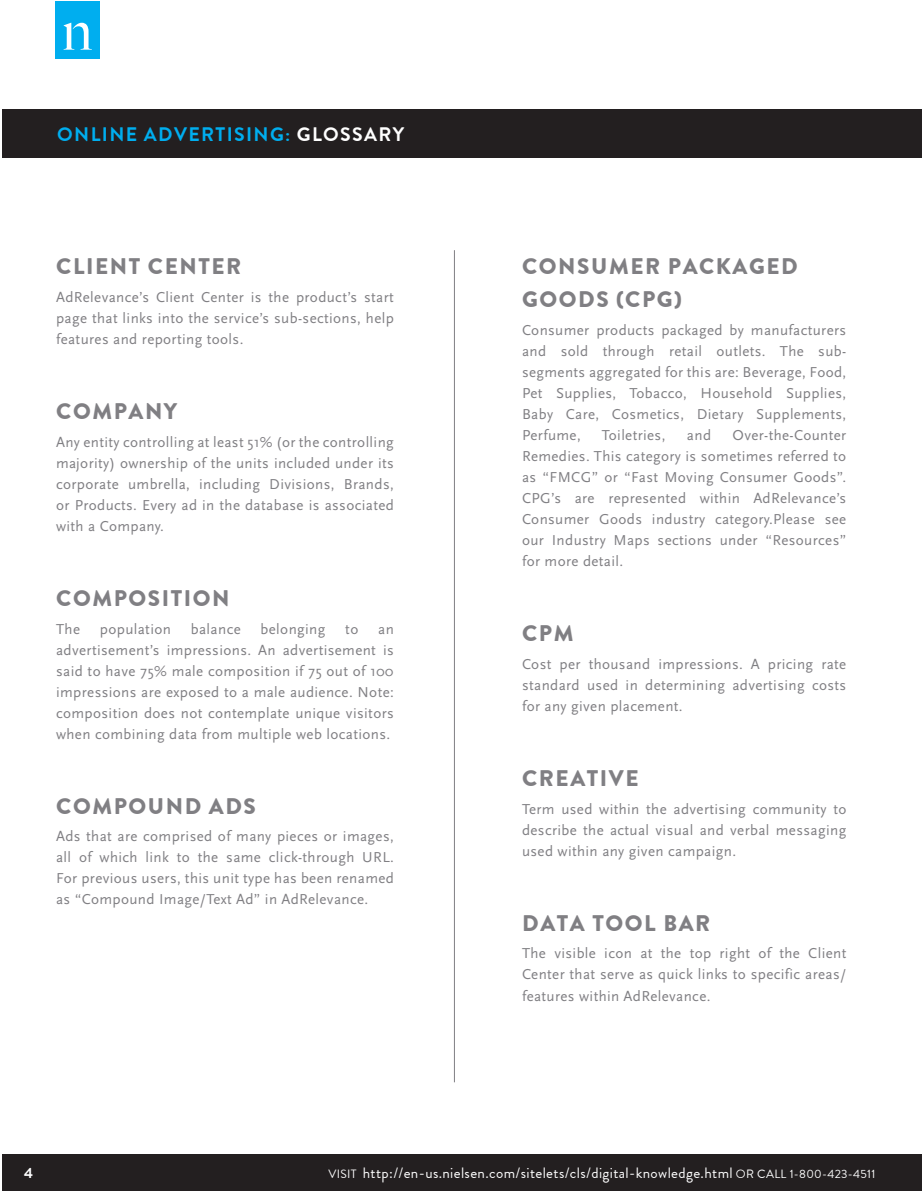
<style>
.page{position:relative;width:922px;height:1192px;background:#fff}
.page>*{position:absolute;margin:0;border:0;box-sizing:border-box;transform-origin:0 0}
.Section_-_Level2{font:900 22.5px/33px "Brandon Grotesque";letter-spacing:.07em;color:#807f83}
.Infographic_title{font:700 19.5px "Brandon Grotesque";letter-spacing:.07em;color:#00aeef}
.Body_copy{font:15px/21px "Scala Sans OT";letter-spacing:.025em;color:#807f83;text-align:justify}
.t1{font:15px "Brandon Grotesque";letter-spacing:.025em;color:#fff}
.t2{font:700 15px "Brandon Grotesque";color:#fff}
.s1{color:#fff}
.s2{font-size:12px}
</style>
<div class="page">
<hr style="left:920px;top:1154px;width:1px;height:36px;background:#231f20">
<div style="left:2px;top:1154px;width:918px;height:36px;background:#231f20"></div>
<div style="left:56px;top:2px;width:44px;height:57px;background:#00aeef"></div>
<svg style="left:64px;top:23px;width:28px;height:27px"></svg>
<hr style="left:454px;top:250px;width:1px;height:832px;background:#807f83">
<div style="left:2px;top:110px;width:918px;height:48px;background:#231f20"></div>
<hr style="left:920px;top:110px;width:1px;height:48px;background:#231f20">
<p class="Infographic_title" style="left:57px;top:121px;width:348px">ONLINE ADVERTISING: <span class="s1">GLOSSARY</span></p>
<p class="Section_-_Level2" style="left:56px;top:250px;width:186px">CLIENT CENTER</p>
<p class="Body_copy" style="left:56px;top:287px;width:339px">AdRelevance’s Client Center is the product’s start page that links into the service’s sub-sections, help features and reporting tools.</p>
<p class="Section_-_Level2" style="left:56px;top:395px;width:122px">COMPANY</p>
<p class="Body_copy" style="left:56px;top:431px;width:339px">Any entity controlling at least 51% (or the controlling majority) ownership of the units included under its corporate umbrella, including Divisions, Brands, or Products. Every ad in the database is associated with a Company.</p>
<p class="Section_-_Level2" style="left:56px;top:581px;width:175px">COMPOSITION</p>
<p class="Body_copy" style="left:56px;top:618px;width:25px">The</p>
<p class="Body_copy" style="left:100px;top:618px;width:73px">population</p>
<p class="Body_copy" style="left:191px;top:618px;width:51px">balance</p>
<p class="Body_copy" style="left:260px;top:618px;width:66px">belonging</p>
<p class="Body_copy" style="left:345px;top:618px;width:15px">to</p>
<p class="Body_copy" style="left:56px;top:618px;width:339px;text-indent:322px">an advertisement’s impressions. An advertisement is said to have 75% male composition if 75 out of 100 impressions are exposed to a male audience. Note: composition does not contemplate unique visitors when combining data from multiple web locations.</p>
<p class="Section_-_Level2" style="left:56px;top:789px;width:201px">COMPOUND ADS</p>
<p class="Body_copy" style="left:56px;top:826px;width:339px">Ads that are comprised of many pieces or images, all of which link to the same click-through URL.<br>For previous users, this unit type has been renamed as “Compound Image/Text Ad” in AdRelevance.</p>
<p class="Section_-_Level2" style="left:522px;top:250px;width:277px">CONSUMER PACKAGED<br>GOODS (CPG)</p>
<p class="Body_copy" style="left:522px;top:320px;width:326px">Consumer products packaged by manufacturers and sold through retail outlets. The sub&shy;segments aggregated for this are: Beverage, Food, Pet Supplies, Tobacco, Household Supplies, Baby Care, Cosmetics, Dietary Supplements, Perfume,</p>
<p class="Body_copy" style="left:522px;top:425px;width:326px;text-indent:210px">Over-the-Counter Remedies. This category is sometimes referred to as “FMCG” or “Fast Moving Consumer Goods”.<br>CPG’s are represented within AdRelevance’s Consumer Goods industry category.Please see our Industry Maps sections under “Resources” for more detail.</p>
<p class="Body_copy" style="left:601px;top:425px;width:65px">Toiletries,</p>
<p class="Body_copy" style="left:686px;top:425px;width:26px">and</p>
<p class="Section_-_Level2" style="left:522px;top:617px;width:53px">CPM</p>
<p class="Body_copy" style="left:522px;top:653px;width:326px">Cost per thousand impressions. A pricing rate standard used in determining advertising costs for any given placement.</p>
<p class="Section_-_Level2" style="left:522px;top:761px;width:118px">CREATIVE</p>
<p class="Body_copy" style="left:522px;top:798px;width:326px">Term used within the advertising community to describe the actual visual and verbal messaging used within any given campaign.</p>
<p class="Section_-_Level2" style="left:522px;top:906px;width:189px">DATA TOOL BAR</p>
<p class="Body_copy" style="left:522px;top:943px;width:326px">The visible icon at the top right of the Client Center that serve as quick links to specific areas/ features within AdRelevance.</p>
<p class="t2" style="left:24px;top:1162px;width:10px">4</p>
<p class="t1" style="left:328px;top:1162px;width:548px"><span class="s2">VISIT</span> http://en-us.nielsen.com/sitelets/cls/digital-knowledge.html <span class="s2">OR CALL 1-800-423-4511</span></p>
</div>
